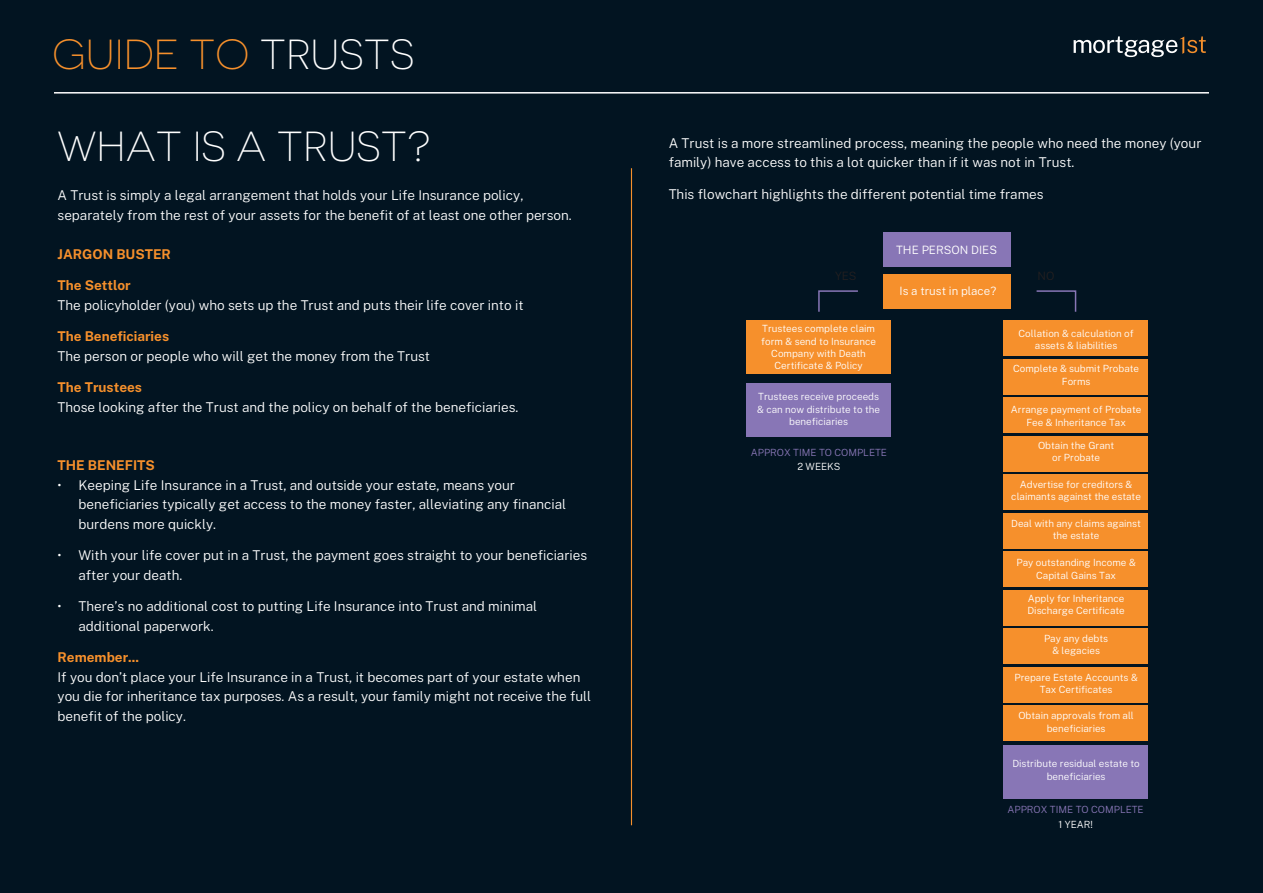
<style>
.page{position:relative;width:1263px;height:893px;background:#021421}
.page>*{position:absolute;margin:0;border:0;box-sizing:border-box;transform-origin:0 0}
.t1{font:300 42px/92.4px "Novecentosanswide";color:#fff}
.t2{font:300 13.5px/19.5px "Public Sans";color:#fff}
.t3{font:700 13.5px "Public Sans";color:#f6902c}
.t4{font:300 11.55px "Public Sans";color:#fff}
.t5{font:300 11.55px "Public Sans";color:#231f20}
.t6{font:300 9.9px/12.3px "Public Sans";color:#fff;text-align:center}
.t7{font:300 9.9px "Public Sans";color:#8876b6}
.s1{color:#f6902c}
</style>
<div class="page">
<svg style="left:1073px;top:36px;width:133px;height:21px"></svg>
<hr style="left:54px;top:92px;width:1155px;height:2px;background:#fff">
<hr style="left:631px;top:168px;width:1px;height:657px;background:#f6902c">
<div style="left:883px;top:232px;width:127px;height:35px;background:#8876b6"></div>
<div style="left:747px;top:383px;width:144px;height:54px;background:#8876b6"></div>
<div style="left:1003px;top:745px;width:144px;height:53px;background:#8876b6"></div>
<div style="left:747px;top:320px;width:144px;height:54px;background:#f6902c"></div>
<div style="left:1003px;top:320px;width:145px;height:36px;background:#f6902c"></div>
<div style="left:1003px;top:359px;width:145px;height:35px;background:#f6902c"></div>
<div style="left:1003px;top:397px;width:145px;height:36px;background:#f6902c"></div>
<div style="left:1003px;top:436px;width:145px;height:35px;background:#f6902c"></div>
<div style="left:1003px;top:474px;width:145px;height:36px;background:#f6902c"></div>
<div style="left:1003px;top:513px;width:145px;height:35px;background:#f6902c"></div>
<div style="left:1003px;top:551px;width:145px;height:36px;background:#f6902c"></div>
<div style="left:1003px;top:590px;width:145px;height:35px;background:#f6902c"></div>
<div style="left:1003px;top:628px;width:145px;height:36px;background:#f6902c"></div>
<div style="left:1003px;top:667px;width:145px;height:35px;background:#f6902c"></div>
<div style="left:1003px;top:705px;width:145px;height:36px;background:#f6902c"></div>
<div style="left:883px;top:274px;width:127px;height:35px;background:#f6902c"></div>
<svg style="left:818px;top:290px;width:40px;height:22px"></svg>
<svg style="left:1036px;top:290px;width:41px;height:22px"></svg>
<h1 class="t1" style="left:52px;top:8px;width:380px"><span class="s1">GUIDE TO</span> TRUSTS<br>WHAT IS A TRUST?</h1>
<p class="t2" style="left:58px;top:185px;width:516px">A Trust is simply a legal arrangement that holds your Life Insurance policy, separately from the rest of your assets for the benefit of at least one other person.</p>
<p class="t3" style="left:58px;top:244px;width:115px">JARGON BUSTER</p>
<p class="t3" style="left:58px;top:275px;width:75px">The Settlor</p>
<p class="t2" style="left:58px;top:294px;width:467px">The policyholder (you) who sets up the Trust and puts their life cover into it</p>
<p class="t3" style="left:58px;top:326px;width:113px">The Beneficiaries</p>
<p class="t2" style="left:58px;top:345px;width:374px">The person or people who will get the money from the Trust</p>
<p class="t3" style="left:58px;top:377px;width:86px">The Trustees</p>
<p class="t2" style="left:58px;top:396px;width:462px">Those looking after the Trust and the policy on behalf of the beneficiaries.</p>
<p class="t3" style="left:58px;top:455px;width:99px">THE BENEFITS</p>
<p class="t2" style="left:79px;top:474px;width:489px;text-indent:-21px">• Keeping Life Insurance in a Trust, and outside your estate, means your beneficiaries typically get access to the money faster, alleviating any financial burdens more quickly.</p>
<p class="t2" style="left:79px;top:545px;width:510px;text-indent:-21px">• With your life cover put in a Trust, the payment goes straight to your beneficiaries after your death.</p>
<p class="t2" style="left:79px;top:596px;width:460px;text-indent:-21px">• There’s no additional cost to putting Life Insurance into Trust and minimal additional paperwork.</p>
<p class="t3" style="left:58px;top:647px;width:83px">Remember...</p>
<p class="t2" style="left:58px;top:666px;width:535px">If you don’t place your Life Insurance in a Trust, it becomes part of your estate when you die for inheritance tax purposes. As a result, your family might not receive the full benefit of the policy.</p>
<p class="t2" style="left:669px;top:132px;width:534px">A Trust is a more streamlined process, meaning the people who need the money (your family) have access to this a lot quicker than if it was not in Trust.</p>
<p class="t2" style="left:669px;top:183px;width:376px">This flowchart highlights the different potential time frames</p>
<p class="t4" style="left:896px;top:241px;width:102px">THE PERSON DIES</p>
<p class="t5" style="left:835px;top:268px;width:23px">YES</p>
<p class="t5" style="left:1037px;top:268px;width:18px">NO</p>
<p class="t6" style="left:761px;top:322px;width:116px">Trustees complete claim form &amp; send to Insurance<br>Company with Death<br>Certificate &amp; Policy</p>
<p class="t6" style="left:757px;top:390px;width:124px">Trustees receive proceeds &amp; can now distribute to the beneficiaries</p>
<p class="t7" style="left:751px;top:445px;width:138px">APPROX TIME TO COMPLETE</p>
<p class="t6" style="left:797px;top:460px;width:45px">2 WEEKS</p>
<p class="t4" style="left:899px;top:282px;width:98px">Is a trust in place?</p>
<p class="t6" style="left:1018px;top:326px;width:117px">Collation &amp; calculation of assets &amp; liabilities</p>
<p class="t6" style="left:1013px;top:362px;width:128px">Complete &amp; submit Probate<br>Forms</p>
<p class="t6" style="left:1011px;top:403px;width:132px">Arrange payment of Probate<br>Fee &amp; Inheritance Tax</p>
<p class="t6" style="left:1038px;top:438px;width:78px">Obtain the Grant or Probate</p>
<p class="t6" style="left:1011px;top:477px;width:131px">Advertise for creditors &amp; claimants against the estate</p>
<p class="t6" style="left:1011px;top:516px;width:131px">Deal with any claims against the estate</p>
<p class="t6" style="left:1016px;top:556px;width:121px">Pay outstanding Income &amp;<br>Capital Gains Tax</p>
<p class="t6" style="left:1027px;top:591px;width:99px;text-align:left">Apply for Inheritance<br>Discharge Certificate</p>
<p class="t6" style="left:1044px;top:631px;width:66px">Pay any debts &amp; legacies</p>
<p class="t6" style="left:1014px;top:670px;width:125px">Prepare Estate Accounts &amp;<br>Tax Certificates</p>
<p class="t6" style="left:1018px;top:709px;width:117px">Obtain approvals from all beneficiaries</p>
<p class="t6" style="left:1012px;top:757px;width:129px">Distribute residual estate to beneficiaries</p>
<p class="t7" style="left:1007px;top:802px;width:138px">APPROX TIME TO COMPLETE</p>
<p class="t6" style="left:1058px;top:818px;width:36px">1 YEAR!</p>
</div>
